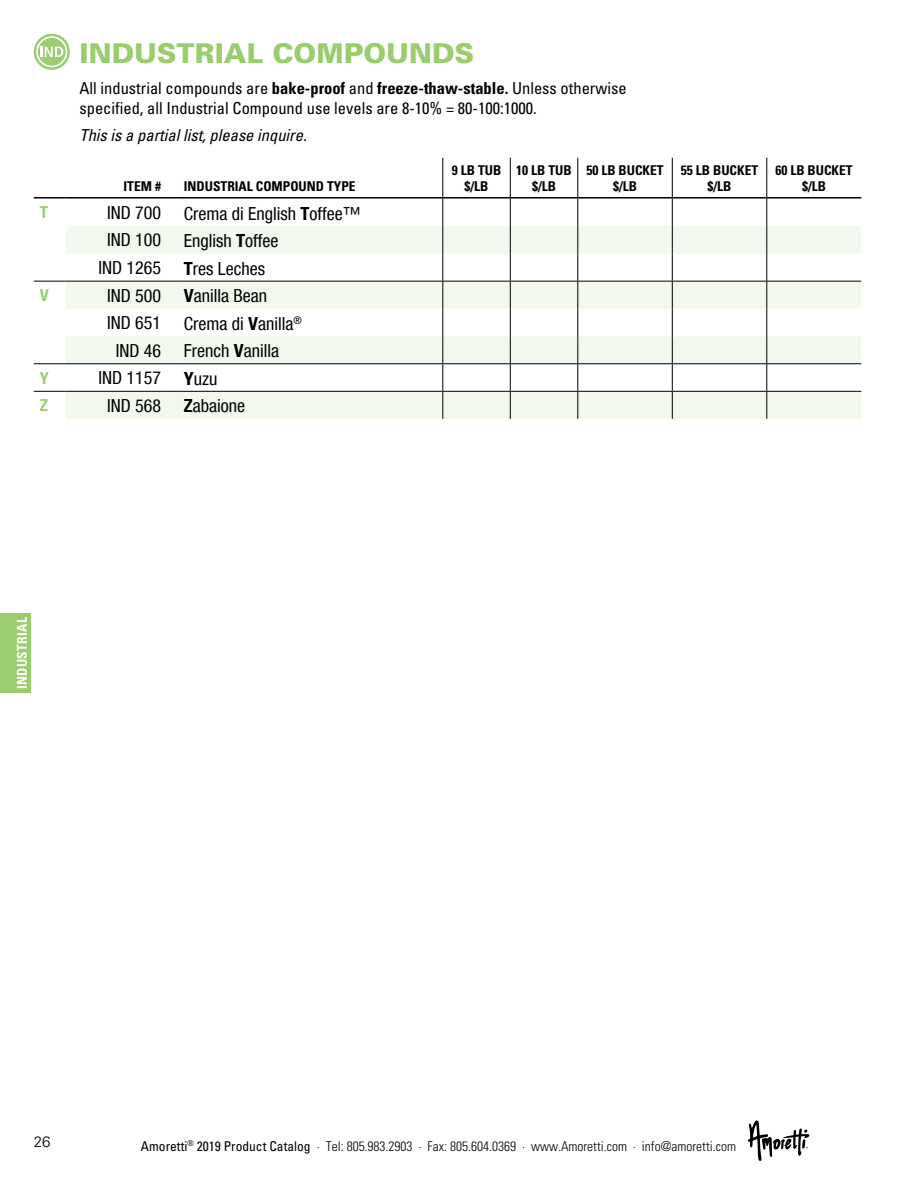
<style>
.page{position:relative;width:918px;height:1188px;background:#fff}
.page>*{position:absolute;margin:0;border:0;box-sizing:border-box;transform-origin:0 0}
.t1{font:900 27.3px "Univers";letter-spacing:.005em;color:#9bcd6e}
.t2{font:condensed 18px "Helvetica Neue LT Com";color:#000}
.t3{font:condensed 16.5px/19.8px "Univers";color:#000}
.t4{font:italic condensed 16.5px "Univers";color:#000}
.t5{font:700 condensed 16.5px "Univers";color:#9bcd6e}
.t6{font:300 15px "Univers";color:#000}
.t7{font:300 condensed 13.5px "Univers";color:#000}
.t8{font:700 condensed 13.5px/16.2px "Univers";color:#000;text-align:center}
.t9{font:700 condensed 13.5px "Univers";letter-spacing:.02em;color:#fff}
.s1{font-weight:700}
.s2{font-family:"Univers";font-weight:700}
.s3{font-weight:400}
</style>
<div class="page">
<svg style="left:34px;top:34px;width:36px;height:36px"></svg>
<div style="left:36px;top:36px;width:31px;height:31px;border:2px solid #fff;border-radius:50%"></div>
<svg style="left:40px;top:47px;width:23px;height:10px"></svg>
<div style="left:0;top:613px;width:31px;height:80px;background:#9bcd6e"></div>
<svg style="left:66px;top:226px;width:795px;height:193px;fill:#f2f8ed"></svg>
<hr style="left:34px;top:197px;width:32px;height:2px;background:#000">
<hr style="left:66px;top:197px;width:101px;height:2px;background:#000">
<svg style="left:167px;top:197px;width:11px;height:2px"></svg>
<hr style="left:178px;top:197px;width:264px;height:2px;background:#000">
<hr style="left:443px;top:197px;width:67px;height:2px;background:#000">
<hr style="left:511px;top:197px;width:66px;height:2px;background:#000">
<hr style="left:578px;top:197px;width:94px;height:2px;background:#000">
<hr style="left:673px;top:197px;width:93px;height:2px;background:#000">
<hr style="left:767px;top:197px;width:94px;height:2px;background:#000">
<hr style="left:442px;top:158px;width:1px;height:40px;background:#000">
<hr style="left:510px;top:158px;width:1px;height:40px;background:#000">
<hr style="left:577px;top:158px;width:1px;height:40px;background:#000">
<hr style="left:672px;top:158px;width:1px;height:40px;background:#000">
<hr style="left:766px;top:158px;width:1px;height:40px;background:#000">
<svg style="left:442px;top:198px;width:1px;height:221px"></svg>
<svg style="left:510px;top:198px;width:1px;height:221px"></svg>
<svg style="left:577px;top:198px;width:1px;height:221px"></svg>
<svg style="left:672px;top:198px;width:1px;height:221px"></svg>
<svg style="left:766px;top:198px;width:1px;height:221px"></svg>
<hr style="left:34px;top:363px;width:32px;height:1px;background:#000">
<hr style="left:66px;top:363px;width:101px;height:1px;background:#000">
<hr style="left:178px;top:363px;width:265px;height:1px;background:#000">
<hr style="left:443px;top:363px;width:67px;height:1px;background:#000">
<hr style="left:510px;top:363px;width:68px;height:1px;background:#000">
<hr style="left:578px;top:363px;width:94px;height:1px;background:#000">
<hr style="left:672px;top:363px;width:95px;height:1px;background:#000">
<hr style="left:767px;top:363px;width:94px;height:1px;background:#000">
<hr style="left:34px;top:391px;width:32px;height:1px;background:#000">
<hr style="left:66px;top:391px;width:101px;height:1px;background:#000">
<hr style="left:178px;top:391px;width:265px;height:1px;background:#000">
<hr style="left:443px;top:391px;width:67px;height:1px;background:#000">
<hr style="left:510px;top:391px;width:68px;height:1px;background:#000">
<hr style="left:578px;top:391px;width:94px;height:1px;background:#000">
<hr style="left:672px;top:391px;width:95px;height:1px;background:#000">
<hr style="left:767px;top:391px;width:94px;height:1px;background:#000">
<hr style="left:34px;top:281px;width:32px;height:1px;background:#000">
<hr style="left:66px;top:281px;width:101px;height:1px;background:#000">
<hr style="left:178px;top:281px;width:265px;height:1px;background:#000">
<hr style="left:443px;top:281px;width:67px;height:1px;background:#000">
<hr style="left:510px;top:281px;width:68px;height:1px;background:#000">
<hr style="left:578px;top:281px;width:94px;height:1px;background:#000">
<hr style="left:672px;top:281px;width:95px;height:1px;background:#000">
<hr style="left:767px;top:281px;width:94px;height:1px;background:#000">
<svg style="left:748px;top:1120px;width:62px;height:41px"></svg>
<h1 class="t1" style="left:79px;top:36px;width:396px">INDUSTRIAL COMPOUNDS</h1>
<p class="t3" style="left:79px;top:78px;width:549px">All industrial compounds are <span class="s1">bake-proof</span> and <span class="s1">freeze-thaw-stable.</span> Unless otherwise specified, all Industrial Compound use levels are 8-10% = 80-100:1000.</p>
<p class="t4" style="left:79px;top:124px;width:229px">This is a partial list, please inquire.</p>
<p class="t8" style="left:124px;top:178px;width:39px">ITEM #</p>
<p class="t8" style="left:184px;top:178px;width:173px">INDUSTRIAL COMPOUND TYPE</p>
<p class="t5" style="left:40px;top:202px;width:10px">T</p>
<p class="t2" style="left:107px;top:202px;width:55px">IND 700</p>
<p class="t2" style="left:184px;top:203px;width:178px">Crema di English <span class="s2">T</span>offee™</p>
<p class="t2" style="left:107px;top:230px;width:55px">IND 100</p>
<p class="t2" style="left:184px;top:230px;width:96px">English <span class="s2">T</span>offee</p>
<p class="t2" style="left:98px;top:257px;width:64px">IND 1265</p>
<p class="t2" style="left:184px;top:258px;width:83px"><span class="s2">T</span>res Leches</p>
<p class="t5" style="left:40px;top:285px;width:11px">V</p>
<p class="t2" style="left:107px;top:285px;width:55px">IND 500</p>
<p class="t2" style="left:184px;top:285px;width:85px"><span class="s2">V</span>anilla Bean</p>
<p class="t2" style="left:107px;top:312px;width:55px">IND 651</p>
<p class="t2" style="left:184px;top:313px;width:120px">Crema di <span class="s2">V</span>anilla<sup>®</sup></p>
<p class="t2" style="left:116px;top:340px;width:47px">IND 46</p>
<p class="t2" style="left:184px;top:340px;width:97px">French <span class="s2">V</span>anilla</p>
<p class="t5" style="left:40px;top:368px;width:11px">Y</p>
<p class="t2" style="left:98px;top:367px;width:64px">IND 1157</p>
<p class="t2" style="left:184px;top:368px;width:35px"><span class="s2">Y</span>uzu</p>
<p class="t5" style="left:40px;top:395px;width:10px">Z</p>
<p class="t2" style="left:107px;top:395px;width:55px">IND 568</p>
<p class="t2" style="left:184px;top:395px;width:63px"><span class="s2">Z</span>abaione</p>
<p class="t9" style="left:14px;top:689px;width:74px;rotate:-90deg">INDUSTRIAL</p>
<p class="t8" style="left:452px;top:162px;width:51px">9 LB TUB $/LB</p>
<p class="t8" style="left:516px;top:162px;width:57px">10 LB TUB $/LB</p>
<p class="t8" style="left:586px;top:162px;width:79px">50 LB BUCKET $/LB</p>
<p class="t8" style="left:681px;top:162px;width:79px">55 LB BUCKET $/LB</p>
<p class="t8" style="left:775px;top:162px;width:79px">60 LB BUCKET $/LB</p>
<p class="t6" style="left:34px;top:1133px;width:18px">26</p>
<p class="t7" style="left:141px;top:1138px;width:597px"><span class="s3">Amoretti</span><sup>®</sup> <span class="s3">2019 Product Catalog</span> · Tel: 805.983.2903 · Fax: 805.604.0369 · www.Amoretti.com · info@amoretti.com</p>
</div>
